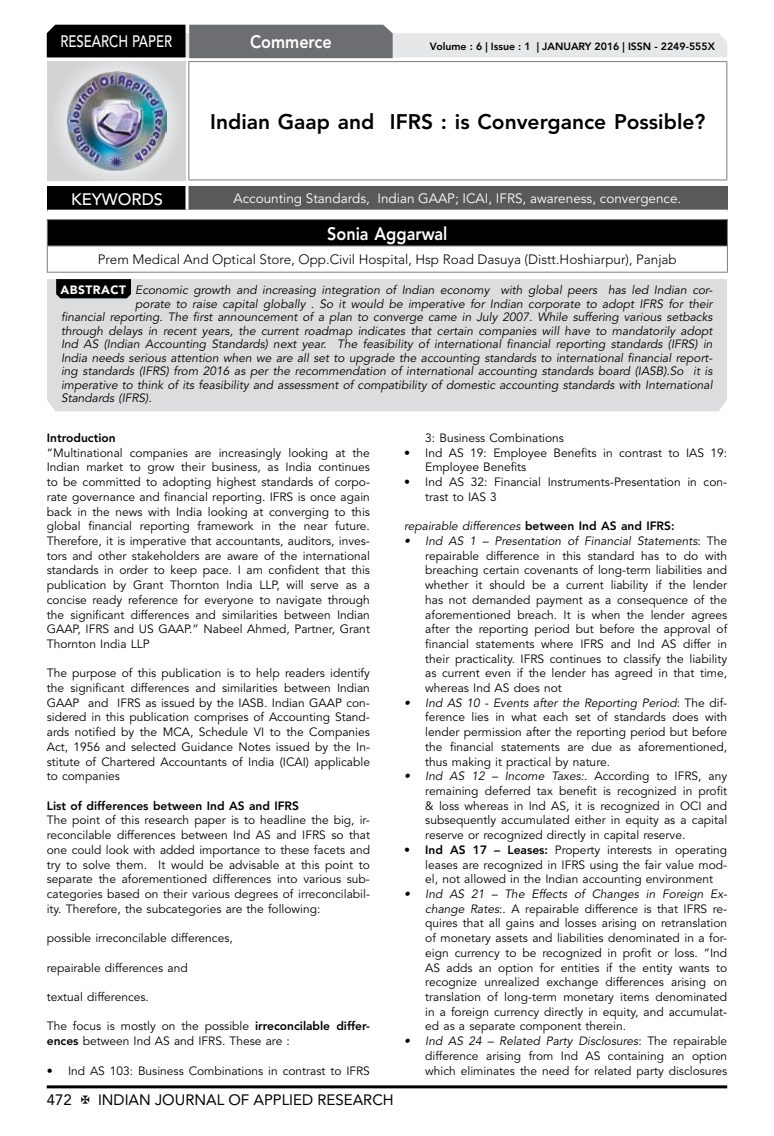
<style>
.page{position:relative;width:774px;height:1136px;background:#fff}
.page>*{position:absolute;margin:0;border:0;box-sizing:border-box;transform-origin:0 0}
.t1{font:800 21px "Avenir LT Std";color:#000}
.t2{font:800 18px "Avenir LT Std";color:#fff;scale:.9 1}
.t3{font:500 16.5px "Avenir LT Std";color:#fff;scale:.8 1}
.t4{font:500 16.5px "Avenir LT Std";color:#fff}
.t5{font:15px "Avenir LT Std";color:#000}
.t6{font:300 13.5px "Avenir LT Std";color:#000}
.t7{font:13.5px "Avenir LT Std";color:#fff}
.t8{font:12px/14.7px "Avenir LT Std";color:#000;text-align:justify}
.t9{font:italic 12px "Avenir LT Std";color:#000}
.t10{font:800 12px "Avenir LT Std";color:#000}
.t11{font:800 10.5px "Avenir LT Std";color:#000}
.s1{font-weight:900;font-style:normal;color:#fff}
.s2{font-weight:800}
.s3{font-weight:800;font-style:normal}
.s4{font-style:italic}
</style>
<div class="page">
<hr style="left:47px;top:1085px;width:680px;height:3px;background:#000">
<div style="left:48px;top:62px;width:137px;height:118px;background:linear-gradient(to right,#d9dadb,#d9dadb)"></div>
<img style="left:68px;top:71px;width:99px;height:100px">
<svg style="left:47px;top:25px;width:680px;height:33px;background:#979899"></svg>
<hr style="left:188px;top:61px;width:539px;height:1px;background:#808285">
<hr style="left:188px;top:62px;width:1px;height:117px;background:#808285">
<hr style="left:726px;top:62px;width:1px;height:117px;background:#808285">
<hr style="left:188px;top:179px;width:539px;height:1px;background:#808285">
<div style="left:47px;top:219px;width:680px;height:27px;background:#000"></div>
<hr style="left:47px;top:219px;width:681px;height:1px;background:#808285">
<hr style="left:47px;top:245px;width:681px;height:1px;background:#808285">
<svg style="left:47px;top:220px;width:1px;height:52px"></svg>
<svg style="left:727px;top:220px;width:1px;height:52px"></svg>
<hr style="left:47px;top:272px;width:681px;height:1px;background:#808285">
<div style="left:47px;top:186px;width:140px;height:25px;background:#000"></div>
<div style="left:187px;top:186px;width:541px;height:25px;background:#58595b"></div>
<hr style="left:185px;top:186px;width:3px;height:24px;background:#fff">
<hr style="left:47px;top:210px;width:140px;height:3px;background:#fff">
<hr style="left:187px;top:210px;width:541px;height:3px;background:#fff">
<div style="left:47px;top:279px;width:680px;height:132px;background:#dcddde"></div>
<svg style="left:56px;top:279px;width:75px;height:19px"></svg>
<h3 class="t3" style="left:60px;top:32px;width:139px">RESEARCH PAPER</h3>
<h2 class="t2" style="left:250px;top:31px;width:92px">Commerce</h2>
<p class="t11" style="left:430px;top:41px;width:286px">Volume : 6 | Issue : 1 | JANUARY 2016 | ISSN - 2249-555X</p>
<h1 class="t1" style="left:210px;top:109px;width:497px">Indian Gaap and Ifrs : is Convergance Possible?</h1>
<h3 class="t4" style="left:71px;top:189px;width:94px">KEYWORDS</h3>
<p class="t7" style="left:233px;top:190px;width:449px">Accounting Standards, Indian GAAP; ICAI, IFRS, awareness, convergence.</p>
<h2 class="t2" style="left:327px;top:223px;width:135px">Sonia Aggarwal</h2>
<p class="t6" style="left:98px;top:251px;width:580px">Prem Medical And Optical Store, Opp.Civil Hospital, Hsp Road Dasuya (Distt.Hoshiarpur), Panjab</p>
<p class="t9" style="left:60px;top:283px;width:654px"><span class="s1">ABSTRACT</span> Economic growth and increasing integration of Indian economy with global peers has led Indian cor-</p>
<p class="t9" style="left:135px;top:297px;width:579px">porate to raise capital globally . So it would be imperative for Indian corporate to adopt IFRS for their</p>
<p class="t9" style="left:61px;top:310px;width:653px">financial reporting. The first announcement of a plan to converge came in July 2007. While suffering various setbacks</p>
<p class="t9" style="left:61px;top:324px;width:653px">through delays in recent years, the current roadmap indicates that certain companies will have to mandatorily adopt</p>
<p class="t9" style="left:61px;top:337px;width:653px">Ind AS (Indian Accounting Standards) next year. The feasibility of international financial reporting standards (IFRS) in</p>
<p class="t9" style="left:61px;top:351px;width:653px">India needs serious attention when we are all set to upgrade the accounting standards to international financial report-</p>
<p class="t9" style="left:61px;top:364px;width:653px">ing standards (IFRS) from 2016 as per the recommendation of international accounting standards board (IASB).So it is</p>
<p class="t9" style="left:61px;top:378px;width:653px">imperative to think of its feasibility and assessment of compatibility of domestic accounting standards with International</p>
<p class="t9" style="left:61px;top:391px;width:92px">Standards (IFRS).</p>
<p class="t10" style="left:47px;top:430px;width:70px">Introduction</p>
<p class="t8" style="left:47px;top:445px;width:325px">“Multinational companies are increasingly looking at the Indian market to grow their business, as India continues to be committed to adopting highest standards of corpo&shy;rate governance and financial reporting. IFRS is once again back in the news with India looking at converging to this global financial reporting framework in the near future.<br>Therefore, it is imperative that accountants, auditors, inves&shy;tors and other stakeholders are aware of the international standards in order to keep pace. I am confident that this publication by Grant Thornton India LLP, will serve as a concise ready reference for everyone to navigate through the significant differences and similarities between Indian GAAP, IFRS and US GAAP.” Nabeel Ahmed, Partner, Grant Thornton India LLP</p>
<p class="t8" style="left:47px;top:666px;width:325px">The purpose of this publication is to help readers identify the significant differences and similarities between Indian GAAP and IFRS as issued by the IASB. Indian GAAP con&shy;sidered in this publication comprises of Accounting Stand&shy;ards notified by the MCA, Schedule VI to the Companies Act, 1956 and selected Guidance Notes issued by the In&shy;stitute of Chartered Accountants of India (ICAI) applicable to companies</p>
<p class="t10" style="left:47px;top:798px;width:239px">List of differences between Ind AS and IFRS</p>
<p class="t8" style="left:47px;top:813px;width:325px">The point of this research paper is to headline the big, ir&shy;reconcilable differences between Ind AS and IFRS so that one could look with added importance to these facets and try to solve them. It would be advisable at this point to separate the aforementioned differences into various sub&shy;categories based on their various degrees of irreconcilabil&shy;ity. Therefore, the subcategories are the following:</p>
<p class="t8" style="left:47px;top:930px;width:188px">possible irreconcilable differences,</p>
<p class="t8" style="left:47px;top:960px;width:142px">repairable differences and</p>
<p class="t8" style="left:47px;top:989px;width:104px">textual differences.</p>
<p class="t8" style="left:47px;top:1019px;width:325px">The focus is mostly on the possible <span class="s2">irreconcilable differ&shy;ences</span> between Ind AS and IFRS. These are :</p>
<p class="t8" style="left:47px;top:1063px;width:325px">• Ind AS 103: Business Combinations in contrast to IFRS</p>
<p class="t8" style="left:425px;top:431px;width:140px">3: Business Combinations</p>
<p class="t8" style="left:425px;top:445px;width:303px;text-indent:-21px">• Ind AS 19: Employee Benefits in contrast to IAS 19:<br>Employee Benefits</p>
<p class="t8" style="left:425px;top:475px;width:303px;text-indent:-21px">• Ind AS 32: Financial Instruments-Presentation in con&shy;trast to IAS 3</p>
<p class="t9" style="left:404px;top:519px;width:272px">repairable differences <span class="s3">between Ind AS and IFRS :</span></p>
<p class="t8" style="left:425px;top:533px;width:303px;text-indent:-21px"><span class="s4">• Ind AS 1 – Presentation of Financial Statements</span>: The repairable difference in this standard has to do with breaching certain covenants of long-term liabilities and whether it should be a current liability if the lender has not demanded payment as a consequence of the aforementioned breach. It is when the lender agrees after the reporting period but before the approval of financial statements where IFRS and Ind AS differ in their practicality. IFRS continues to classify the liability as current even if the lender has agreed in that time, whereas Ind AS does not</p>
<p class="t8" style="left:425px;top:695px;width:303px;text-indent:-21px"><span class="s4">• Ind AS 10 - Events after the Reporting Period</span>: The dif&shy;ference lies in what each set of standards does with lender permission after the reporting period but before the financial statements are due as aforementioned, thus making it practical by nature.</p>
<p class="t8" style="left:425px;top:769px;width:303px;text-indent:-21px"><span class="s4">• Ind AS 12 – Income Taxes:</span>. According to IFRS, any remaining deferred tax benefit is recognized in profit &amp; loss whereas in Ind AS, it is recognized in OCI and subsequently accumulated either in equity as a capital reserve or recognized directly in capital reserve.</p>
<p class="t8" style="left:425px;top:842px;width:303px;text-indent:-21px"><span class="s2">• Ind AS 17 – Leases:</span> Property interests in operating leases are recognized in IFRS using the fair value mod&shy;el, not allowed in the Indian accounting environment</p>
<p class="t8" style="left:425px;top:886px;width:303px;text-indent:-21px"><span class="s4">• Ind AS 21 – The Effects of Changes in Foreign Ex&shy;change Rates</span>:. A repairable difference is that IFRS re&shy;quires that all gains and losses arising on retranslation of monetary assets and liabilities denominated in a for&shy;eign currency to be recognized in profit or loss. “Ind AS adds an option for entities if the entity wants to recognize unrealized exchange differences arising on translation of long-term monetary items denominated in a foreign currency directly in equity, and accumulat&shy;ed as a separate component therein.</p>
<p class="t8" style="left:425px;top:1033px;width:303px;text-indent:-21px"><span class="s4">• Ind AS 24 – Related Party Disclosures</span>: The repairable difference arising from Ind AS containing an option which eliminates the need for related party disclosures</p>
<p class="t5" style="left:47px;top:1090px;width:27px">472</p>
<p class="t5" style="left:98px;top:1090px;width:297px">INDIAN JOURNAL OF APPLIED RESEARCH</p>
</div>
